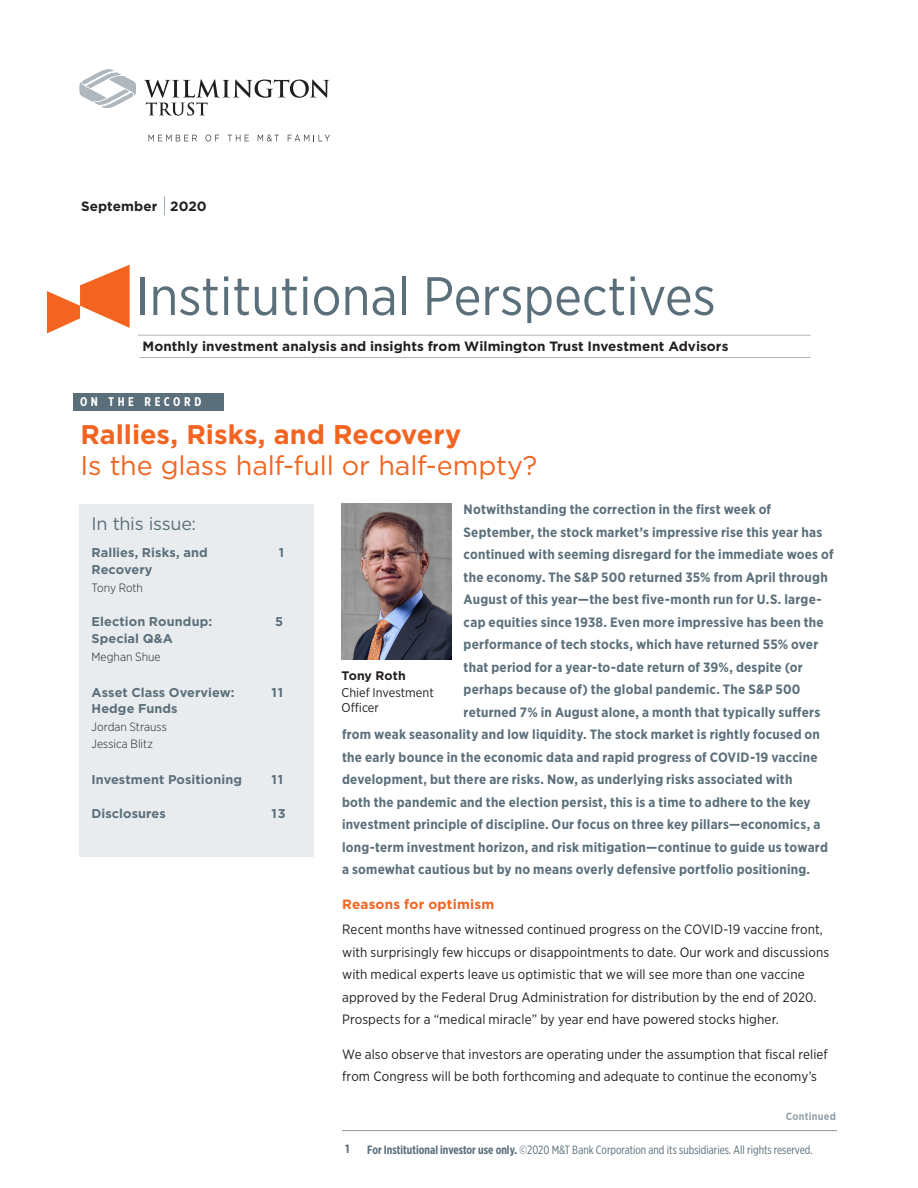
<style>
.page{position:relative;width:918px;height:1188px;background:#fff}
.page>*{position:absolute;margin:0;border:0;box-sizing:border-box;transform-origin:0 0}
.Body_Copy{font:54px "Gotham Narrow";color:#5b6f7b}
.footnotes{font:27px/31.5px "Gotham";letter-spacing:-.005em;color:#f36421}
.footnotes-2{font:18px "Gotham";letter-spacing:-.015em;color:#5b6f7b}
.footnotes-3{font:700 13.5px "Gotham Narrow";letter-spacing:.015em;color:#5b6f7b}
.footnotes-4{font:13.5px/22.5px "Gotham Narrow";letter-spacing:.01em;color:#231f20}
.footnotes-5{font:700 13.5px "Gotham";letter-spacing:.005em;color:#231f20}
.footnotes-6{font:700 13.5px "Gotham";letter-spacing:.015em;color:#f36421}
.footnotes-7{font:700 12.75px "Gotham";letter-spacing:.005em;color:#5b6f7b}
.footnotes-8{font:12.75px/15px "Gotham Narrow";color:#231f20}
.footnotes-9{font:700 12.6px "Gotham X Narrow";letter-spacing:.285em;color:#fff}
.footnotes-10{font:700 12.3px "Gotham";color:#231f20}
.Slug{font:12px "Gotham X Narrow";color:#5b6f7b}
.footnotes-11{font:300 12px/16.5px "Gotham Narrow";letter-spacing:.005em;color:#231f20}
.Slug-2{font:700 12px "Gotham Narrow";color:#5f6f76}
.footnotes-12{font:700 10.5px "Gotham Narrow";letter-spacing:.025em;color:#94a0a9}
.s1{font-weight:700}
</style>
<div class="page">
<hr style="left:342px;top:1130px;width:495px;height:1px;background:#939598">
<svg style="left:80px;top:69px;width:56px;height:39px"></svg>
<svg style="left:144px;top:79px;width:185px;height:37px"></svg>
<svg style="left:149px;top:135px;width:48px;height:6px"></svg>
<svg style="left:205px;top:135px;width:14px;height:6px"></svg>
<svg style="left:228px;top:135px;width:21px;height:6px"></svg>
<svg style="left:258px;top:135px;width:21px;height:7px"></svg>
<svg style="left:288px;top:135px;width:42px;height:6px"></svg>
<svg style="left:47px;top:265px;width:83px;height:68px"></svg>
<hr style="left:138px;top:335px;width:673px;height:1px;background:#b2b3b7">
<hr style="left:140px;top:357px;width:671px;height:1px;background:#b2b3b7">
<svg style="left:164px;top:196px;width:1px;height:19px"></svg>
<div style="left:79px;top:504px;width:234px;height:352px;background:#e9ecee"></div>
<img style="left:342px;top:504px;width:110px;height:155px">
<div style="left:74px;top:393px;width:150px;height:18px;background:#5b6f7b"></div>
<p class="footnotes-5" style="left:81px;top:197px;width:127px">September 2020</p>
<p class="Body_Copy" style="left:136px;top:263px;width:582px">Institutional Perspectives</p>
<p class="footnotes-5" style="left:142px;top:338px;width:587px">Monthly investment analysis and insights from Wilmington Trust Investment Advisors</p>
<p class="footnotes-9" style="left:80px;top:394px;width:123px">ON THE RECORD</p>
<p class="footnotes" style="left:80px;top:418px;width:459px"><span class="s1">Rallies, Risks, and Recovery<br></span>Is the glass half-full or half-empty?</p>
<p class="footnotes-2" style="left:92px;top:512px;width:106px">In this issue:</p>
<p class="footnotes-7" style="left:92px;top:544px;width:118px">Rallies, Risks, and</p>
<p class="footnotes-7" style="left:279px;top:544px;width:7px">1</p>
<p class="footnotes-7" style="left:92px;top:561px;width:63px">Recovery</p>
<p class="footnotes-11" style="left:92px;top:579px;width:53px">Tony Roth</p>
<p class="footnotes-7" style="left:92px;top:613px;width:122px">Election Roundup:</p>
<p class="footnotes-7" style="left:275px;top:613px;width:10px">5</p>
<p class="footnotes-7" style="left:92px;top:630px;width:83px">Special Q&amp;A</p>
<p class="footnotes-11" style="left:92px;top:648px;width:71px">Meghan Shue</p>
<p class="footnotes-7" style="left:92px;top:684px;width:145px">Asset Class Overview:</p>
<p class="footnotes-7" style="left:272px;top:684px;width:13px">11</p>
<p class="footnotes-7" style="left:92px;top:700px;width:88px">Hedge Funds</p>
<p class="footnotes-11" style="left:92px;top:718px;width:77px">Jordan Strauss<br>Jessica Blitz</p>
<p class="footnotes-7" style="left:92px;top:771px;width:152px">Investment Positioning</p>
<p class="footnotes-7" style="left:271px;top:771px;width:13px">11</p>
<p class="footnotes-7" style="left:92px;top:805px;width:76px">Disclosures</p>
<p class="footnotes-7" style="left:272px;top:805px;width:16px">13</p>
<p class="footnotes-3" style="left:464px;top:501px;width:309px">Notwithstanding the correction in the first week of</p>
<p class="footnotes-3" style="left:464px;top:524px;width:360px">September, the stock market’s impressive rise this year has</p>
<p class="footnotes-3" style="left:464px;top:546px;width:371px">continued with seeming disregard for the immediate woes of</p>
<p class="footnotes-3" style="left:464px;top:569px;width:366px">the economy. The S&amp;P 500 returned 35% from April through</p>
<p class="footnotes-3" style="left:464px;top:591px;width:359px">August of this year—the best five-month run for U.S. large-</p>
<p class="footnotes-3" style="left:464px;top:614px;width:362px">cap equities since 1938. Even more impressive has been the</p>
<p class="footnotes-3" style="left:464px;top:636px;width:356px">performance of tech stocks, which have returned 55% over</p>
<p class="footnotes-3" style="left:464px;top:659px;width:340px">that period for a year-to-date return of 39%, despite (or</p>
<p class="footnotes-3" style="left:464px;top:681px;width:338px">perhaps because of) the global pandemic. The S&amp;P 500</p>
<p class="footnotes-3" style="left:464px;top:704px;width:358px">returned 7% in August alone, a month that typically suffers</p>
<p class="footnotes-3" style="left:342px;top:726px;width:479px">from weak seasonality and low liquidity. The stock market is rightly focused on</p>
<p class="footnotes-3" style="left:342px;top:749px;width:477px">the early bounce in the economic data and rapid progress of COVID-19 vaccine</p>
<p class="footnotes-3" style="left:342px;top:771px;width:452px">development, but there are risks. Now, as underlying risks associated with</p>
<p class="footnotes-3" style="left:342px;top:794px;width:470px">both the pandemic and the election persist, this is a time to adhere to the key</p>
<p class="footnotes-3" style="left:342px;top:816px;width:480px">investment principle of discipline. Our focus on three key pillars—economics, a</p>
<p class="footnotes-3" style="left:342px;top:839px;width:487px">long-term investment horizon, and risk mitigation—continue to guide us toward</p>
<p class="footnotes-3" style="left:342px;top:861px;width:470px">a somewhat cautious but by no means overly defensive portfolio positioning.</p>
<p class="footnotes-6" style="left:342px;top:895px;width:154px">Reasons for optimism</p>
<p class="footnotes-4" style="left:342px;top:918px;width:489px">Recent months have witnessed continued progress on the COVID-19 vaccine front, with surprisingly few hiccups or disappointments to date. Our work and discussions with medical experts leave us optimistic that we will see more than one vaccine approved by the Federal Drug Administration for distribution by the end of 2020.<br>Prospects for a “medical miracle” by year end have powered stocks higher.</p>
<p class="footnotes-4" style="left:342px;top:1043px;width:487px">We also observe that investors are operating under the assumption that fiscal relief from Congress will be both forthcoming and adequate to continue the economy’s</p>
<p class="footnotes-10" style="left:342px;top:668px;width:66px">Tony Roth</p>
<p class="footnotes-8" style="left:342px;top:684px;width:94px">Chief Investment<br>Officer</p>
<p class="footnotes-12" style="left:786px;top:1110px;width:52px">Continued</p>
<p class="Slug-2" style="left:345px;top:1141px;width:6px">1</p>
<p class="Slug" style="left:367px;top:1142px;width:447px"><span class="s1">For Institutional investor use only.</span> ©2020 M&amp;T Bank Corporation and its subsidiaries. All rights reserved.</p>
</div>
